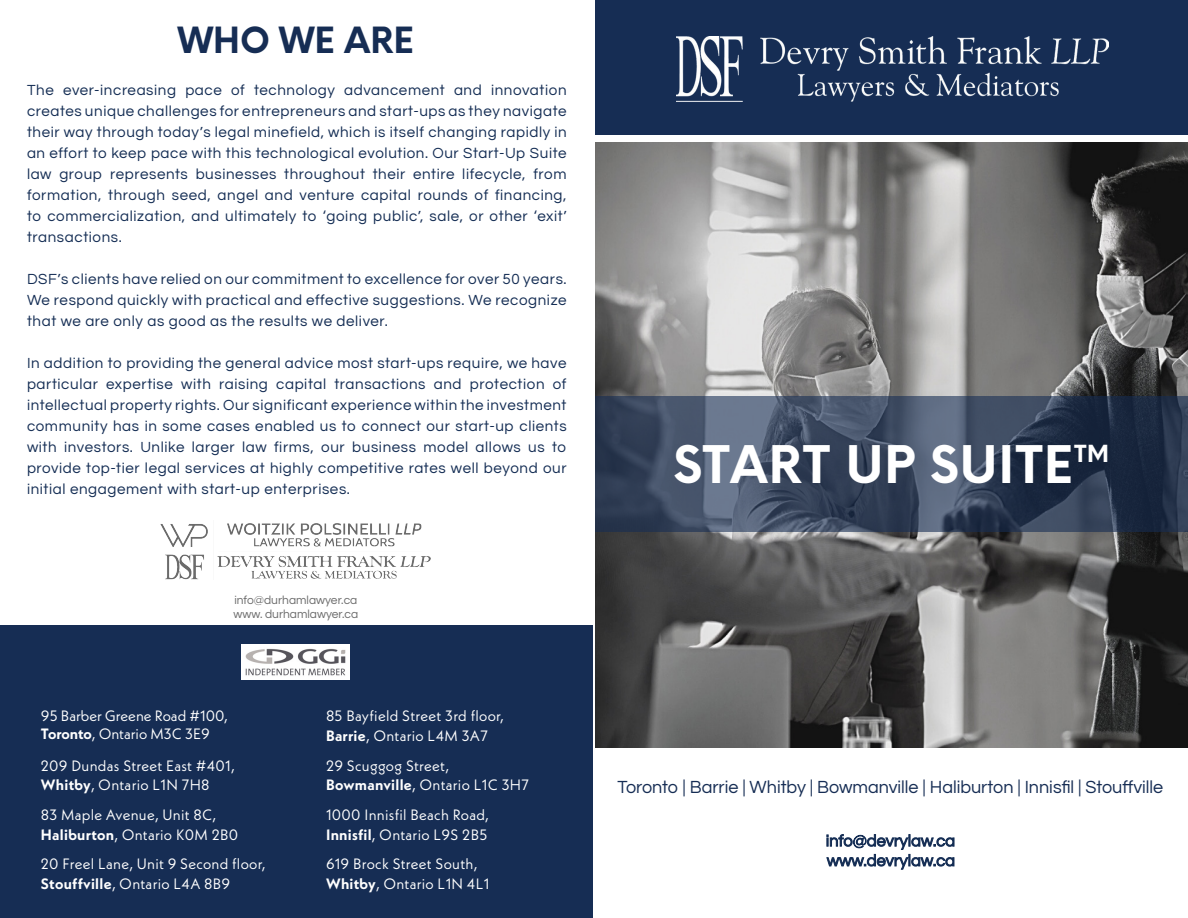
<style>
.page{position:relative;width:1188px;height:918px;background:#fff}
.page>*{position:absolute;margin:0;border:0;box-sizing:border-box;transform-origin:0 0}
.t1{font:700 49.5px "Neue Einstellung";letter-spacing:.02em;color:#fff}
.t2{font:700 34.5px "Neue Einstellung";color:#162d54}
.t3{font:18px "Questrial";color:#162d54}
.t4{font:15px/21px "Questrial";letter-spacing:.04em;color:#142d54;text-align:justify}
.t5{font:15px/19.5px "Neue Kabel";letter-spacing:.02em;color:#fff}
.t6{font:15px/18px "Neue Kabel";color:#fff}
.t7{font:12px "Questrial";color:#6b6b6b}
.s1{font-weight:700}
</style>
<div class="page">
<div style="left:0;top:625px;width:593px;height:293px;background:#162d54"></div>
<div style="left:595px;top:0;width:593px;height:135px;background:#162d54"></div>
<img style="left:676px;top:36px;width:432px;height:66px">
<img style="left:242px;top:645px;width:108px;height:34px">
<img style="left:595px;top:143px;width:593px;height:604px">
<svg style="left:827px;top:834px;width:127px;height:35px"></svg>
<svg style="left:595px;top:397px;width:592px;height:135px;background:#3a475e"></svg>
<img style="left:161px;top:523px;width:270px;height:57px">
<p class="t2" style="left:178px;top:16px;width:237px">WHO WE ARE</p>
<p class="t4" style="left:27px;top:80px;width:541px">The ever-increasing pace of technology advancement and innovation creates unique challenges for entrepreneurs and start-ups as they navigate their way through today’s legal minefield, which is itself changing rapidly in an effort to keep pace with this technological evolution. Our Start-Up Suite law group represents businesses throughout their entire lifecycle, from formation, through seed, angel and venture capital rounds of financing, to commercialization, and ultimately to ‘going public’, sale, or other ‘exit’ transactions.</p>
<p class="t4" style="left:27px;top:269px;width:541px">DSF’s clients have relied on our commitment to excellence for over 50 years.<br>We respond quickly with practical and effective suggestions. We recognize that we are only as good as the results we deliver.</p>
<p class="t4" style="left:27px;top:353px;width:541px">In addition to providing the general advice most start-ups require, we have particular expertise with raising capital transactions and protection of intellectual property rights. Our significant experience within the investment community has in some cases enabled us to connect our start-up clients with investors. Unlike larger law firms, our business model allows us to provide top-tier legal services at highly competitive rates well beyond our initial engagement with start-up enterprises.</p>
<p class="t7" style="left:234px;top:592px;width:125px">info@durhamlawyer.ca</p>
<p class="t7" style="left:233px;top:606px;width:126px">www. durhamlawyer.ca</p>
<p class="t6" style="left:41px;top:707px;width:188px">95 Barber Greene Road #100,<br><span class="s1">Toronto</span>, Ontario M3C 3E9</p>
<p class="t5" style="left:326px;top:706px;width:179px">85 Bayfield Street 3rd floor,<br><span class="s1">Barrie</span>, Ontario L4M 3A7</p>
<p class="t5" style="left:41px;top:755px;width:195px">209 Dundas Street East #401,<br><span class="s1">Whitby</span>, Ontario L1N 7H8</p>
<p class="t5" style="left:326px;top:755px;width:204px">29 Scuggog Street,<br><span class="s1">Bowmanville</span>, Ontario L1C 3H7</p>
<p class="t5" style="left:41px;top:805px;width:199px">83 Maple Avenue, Unit 8C,<br><span class="s1">Haliburton</span>, Ontario K0M 2B0</p>
<p class="t5" style="left:41px;top:854px;width:226px">20 Freel Lane, Unit 9 Second floor,<br><span class="s1">Stouffville</span>, Ontario L4A 8B9</p>
<p class="t5" style="left:326px;top:805px;width:164px">1000 Innisfil Beach Road,<br><span class="s1">Innisfil</span>, Ontario L9S 2B5</p>
<p class="t5" style="left:326px;top:854px;width:165px">619 Brock Street South,<br><span class="s1">Whitby</span>, Ontario L1N 4L1</p>
<p class="t1" style="left:674px;top:430px;width:437px">START UP SUITE<sup>TM</sup></p>
<p class="t3" style="left:618px;top:775px;width:547px">Toronto | Barrie | Whitby | Bowmanville | Haliburton | Innisfil | Stouffville</p>
</div>
